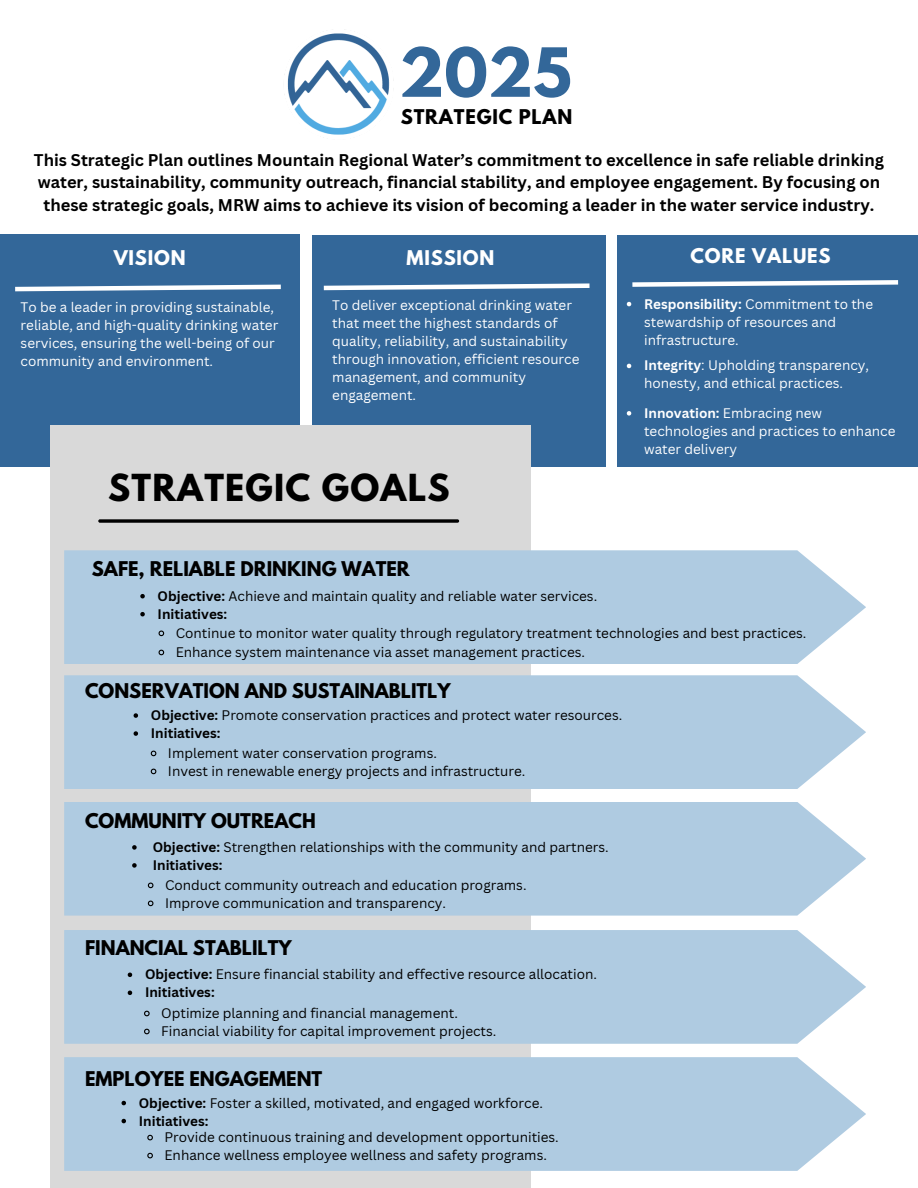
<style>
.page{position:relative;width:918px;height:1188px;background:#fff}
.page>*{position:absolute;margin:0;border:0;box-sizing:border-box;transform-origin:0 0}
.t1{font:700 60px "League Spartan";color:#336799}
.t2{font:700 33px "League Spartan";letter-spacing:.035em;color:#000}
.t3{font:700 18px "League Spartan";color:#000}
.t4{font:700 18px "League Spartan";letter-spacing:.045em;color:#fff}
.t5{font:700 18px "League Spartan";letter-spacing:.045em;color:#000}
.t6{font:700 16.5px/22.5px "Canva Sans";color:#000;text-align:center}
.t7{font:13.5px "Canva Sans";color:#000}
.t8{font:13.5px/18px "Canva Sans";color:#fff}
.t9{font:700 13.5px "Canva Sans";color:#000}
.s1{font-weight:700}
</style>
<div class="page">
<img style="left:284px;top:33px;width:106px;height:102px">
<div style="left:0;top:234px;width:300px;height:232px;background:#336799"></div>
<div style="left:313px;top:235px;width:293px;height:231px;background:#336799"></div>
<div style="left:618px;top:235px;width:300px;height:231px;background:#336799"></div>
<svg style="left:15px;top:284px;width:266px;height:8px"></svg>
<svg style="left:323px;top:283px;width:267px;height:8px"></svg>
<svg style="left:632px;top:280px;width:267px;height:7px"></svg>
<svg style="left:627px;top:302px;width:4px;height:4px"></svg>
<svg style="left:627px;top:364px;width:4px;height:4px"></svg>
<svg style="left:627px;top:411px;width:4px;height:5px"></svg>
<div style="left:50px;top:425px;width:481px;height:763px;background:#d9d9d9"></div>
<div style="left:64px;top:1057px;width:802px;height:114px;background:#afcbe1"></div>
<div style="left:64px;top:550px;width:802px;height:114px;background:#afcbe1"></div>
<svg style="left:140px;top:594px;width:5px;height:4px"></svg>
<svg style="left:140px;top:612px;width:5px;height:4px"></svg>
<svg style="left:158px;top:630px;width:7px;height:7px"></svg>
<svg style="left:158px;top:649px;width:7px;height:7px"></svg>
<div style="left:64px;top:930px;width:802px;height:114px;background:#afcbe1"></div>
<div style="left:64px;top:675px;width:802px;height:114px;background:#afcbe1"></div>
<div style="left:64px;top:802px;width:802px;height:114px;background:#afcbe1"></div>
<svg style="left:122px;top:1101px;width:4px;height:4px"></svg>
<svg style="left:122px;top:1119px;width:4px;height:4px"></svg>
<svg style="left:128px;top:973px;width:4px;height:4px"></svg>
<svg style="left:128px;top:991px;width:4px;height:4px"></svg>
<svg style="left:143px;top:1010px;width:7px;height:7px"></svg>
<svg style="left:143px;top:1028px;width:7px;height:7px"></svg>
<svg style="left:134px;top:713px;width:4px;height:5px"></svg>
<svg style="left:134px;top:731px;width:4px;height:5px"></svg>
<svg style="left:150px;top:750px;width:7px;height:7px"></svg>
<svg style="left:150px;top:768px;width:7px;height:7px"></svg>
<svg style="left:132px;top:845px;width:5px;height:5px"></svg>
<svg style="left:132px;top:863px;width:5px;height:5px"></svg>
<svg style="left:147px;top:882px;width:7px;height:7px"></svg>
<svg style="left:147px;top:900px;width:7px;height:7px"></svg>
<svg style="left:98px;top:519px;width:361px;height:4px"></svg>
<svg style="left:135px;top:1124px;width:19px;height:35px"></svg>
<h3 class="t1" style="left:399px;top:43px;width:174px">2025</h3>
<p class="t5" style="left:401px;top:108px;width:173px">STRATEGIC PLAN</p>
<p class="t6" style="left:34px;top:148px;width:852px">This Strategic Plan outlines Mountain Regional Water’s commitment to excellence in safe reliable drinking water, sustainability, community outreach, financial stability, and employee engagement. By focusing on these strategic goals, MRW aims to achieve its vision of becoming a leader in the water service industry.</p>
<h1 class="t4" style="left:114px;top:249px;width:74px">VISION</h1>
<h3 class="t4" style="left:407px;top:249px;width:89px">MISSION</h3>
<h4 class="t4" style="left:691px;top:247px;width:142px">CORE VALUES</h4>
<h3 class="t8" style="left:21px;top:298px;width:259px">To be a leader in providing sustainable, reliable, and high-quality drinking water services, ensuring the well-being of our community and environment.</h3>
<p class="t8" style="left:332px;top:295px;width:249px">To deliver exceptional drinking water that meet the highest standards of quality, reliability, and sustainability through innovation, efficient resource management, and community engagement.</p>
<h3 class="t8" style="left:644px;top:294px;width:231px"><span class="s1">Responsibility:</span> Commitment to the stewardship of resources and infrastructure.</h3>
<p class="t8" style="left:644px;top:356px;width:227px"><span class="s1">Integrity</span>: Upholding transparency, honesty, and ethical practices.</p>
<h3 class="t8" style="left:644px;top:404px;width:253px"><span class="s1">Innovation:</span> Embracing new technologies and practices to enhance water delivery</h3>
<p class="t2" style="left:108px;top:472px;width:343px">STRATEGIC GOALS</p>
<h3 class="t3" style="left:92px;top:560px;width:320px">SAFE, RELIABLE DRINKING WATER</h3>
<p class="t7" style="left:158px;top:586px;width:441px"><span class="s1">Objective:</span> Achieve and maintain quality and reliable water services.</p>
<p class="t9" style="left:158px;top:604px;width:71px">Initiatives:</p>
<h2 class="t7" style="left:176px;top:623px;width:632px">Continue to monitor water quality through regulatory treatment technologies and best practices.</h2>
<p class="t7" style="left:176px;top:643px;width:411px">Enhance system maintenance via asset management practices.</p>
<p class="t3" style="left:85px;top:682px;width:367px">CONSERVATION AND SUSTAINABLITLY</p>
<p class="t7" style="left:151px;top:706px;width:473px"><span class="s1">Objective:</span> Promote conservation practices and protect water resources.</p>
<h3 class="t9" style="left:151px;top:724px;width:71px">Initiatives:</h3>
<p class="t7" style="left:168px;top:744px;width:270px">Implement water conservation programs.</p>
<p class="t7" style="left:168px;top:762px;width:359px">Invest in renewable energy projects and infrastructure.</p>
<p class="t3" style="left:85px;top:812px;width:232px">COMMUNITY OUTREACH</p>
<p class="t7" style="left:153px;top:837px;width:457px"><span class="s1">Objective:</span> Strengthen relationships with the community and partners.</p>
<h3 class="t9" style="left:153px;top:855px;width:71px">Initiatives:</h3>
<p class="t7" style="left:165px;top:875px;width:363px">Conduct community outreach and education programs.</p>
<p class="t7" style="left:165px;top:893px;width:283px">Improve communication and transparency.</p>
<p class="t3" style="left:85px;top:939px;width:208px">FINANCIAL STABLILTY</p>
<p class="t7" style="left:145px;top:965px;width:453px"><span class="s1">Objective:</span> Ensure financial stability and effective resource allocation.</p>
<h3 class="t9" style="left:145px;top:983px;width:71px">Initiatives:</h3>
<p class="t7" style="left:161px;top:1004px;width:298px">Optimize planning and financial management.</p>
<p class="t7" style="left:161px;top:1022px;width:337px">Financial viability for capital improvement projects.</p>
<p class="t3" style="left:85px;top:1070px;width:239px">EMPLOYEE ENGAGEMENT</p>
<p class="t7" style="left:139px;top:1093px;width:406px"><span class="s1">Objective:</span> Foster a skilled, motivated, and engaged workforce.</p>
<p class="t9" style="left:139px;top:1111px;width:71px">Initiatives:</p>
<p class="t7" style="left:165px;top:1128px;width:396px">Provide continuous training and development opportunities.</p>
<p class="t7" style="left:165px;top:1146px;width:384px">Enhance wellness employee wellness and safety programs.</p>
</div>
